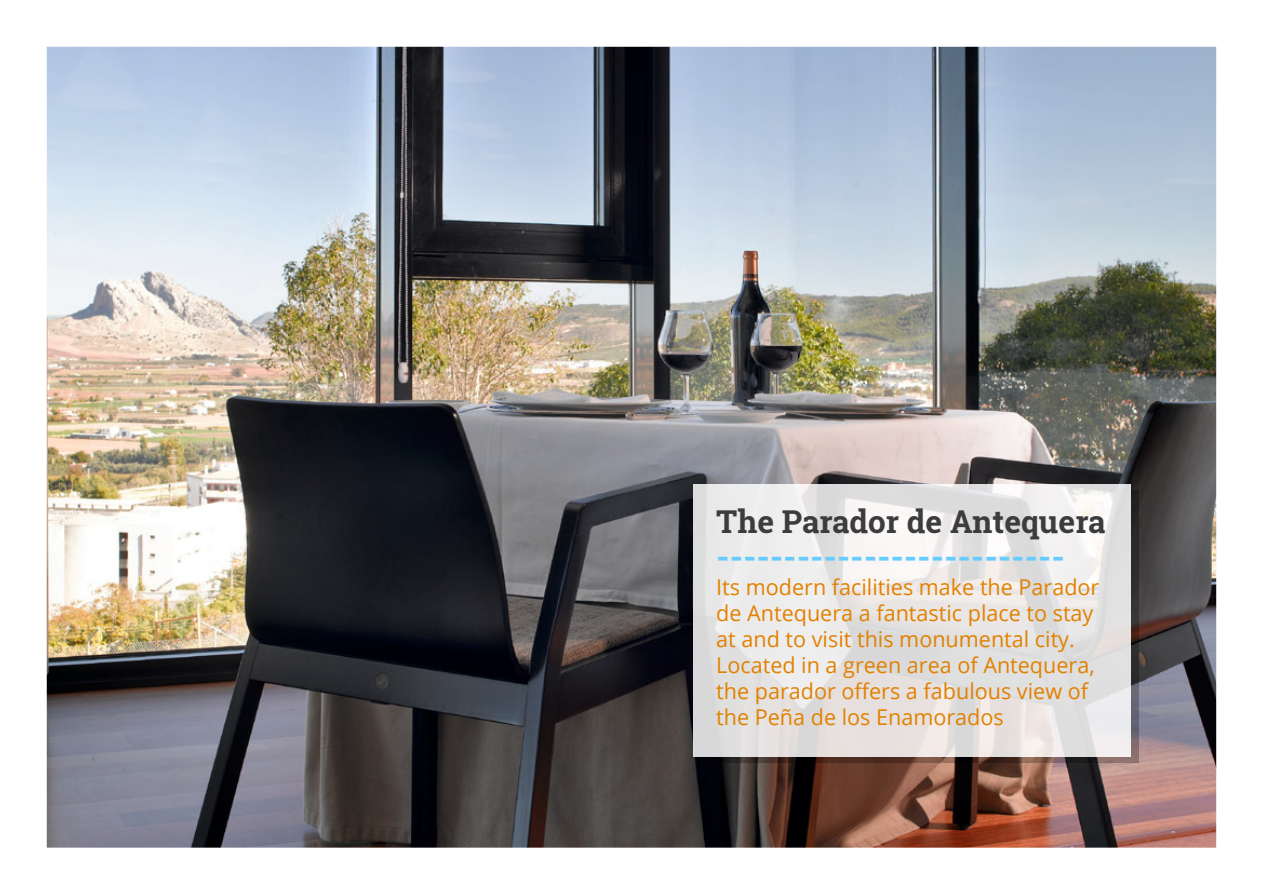
<style>
.page{position:relative;width:1263px;height:893px;background:#fff}
.page>*{position:absolute;margin:0;border:0;box-sizing:border-box;transform-origin:0 0}
.t1{font:700 33.6px "Roboto Slab";color:#6cf}
.t2{font:700 31.5px "Roboto Slab";color:#3c3c3c}
.t3{font:21.75px/26.1px "Open Sans";color:#e28100}
</style>
<div class="page">
<img style="left:46px;top:46px;width:1171px;height:802px">
<svg style="left:701px;top:490px;width:437px;height:273px;background:#463633"></svg>
<svg style="left:694px;top:485px;width:437px;height:272px"></svg>
<h2 class="t2" style="left:716px;top:500px;width:391px">The Parador de Antequera</h2>
<h1 class="t1" style="left:716px;top:533px;width:350px">--------------------------</h1>
<p class="t3" style="left:716px;top:573px;width:385px">Its modern facilities make the Parador de Antequera a fantastic place to stay at and to visit this monumental city.<br>Located in a green area of Antequera, the parador offers a fabulous view of the Peña de los Enamorados</p>
</div>
